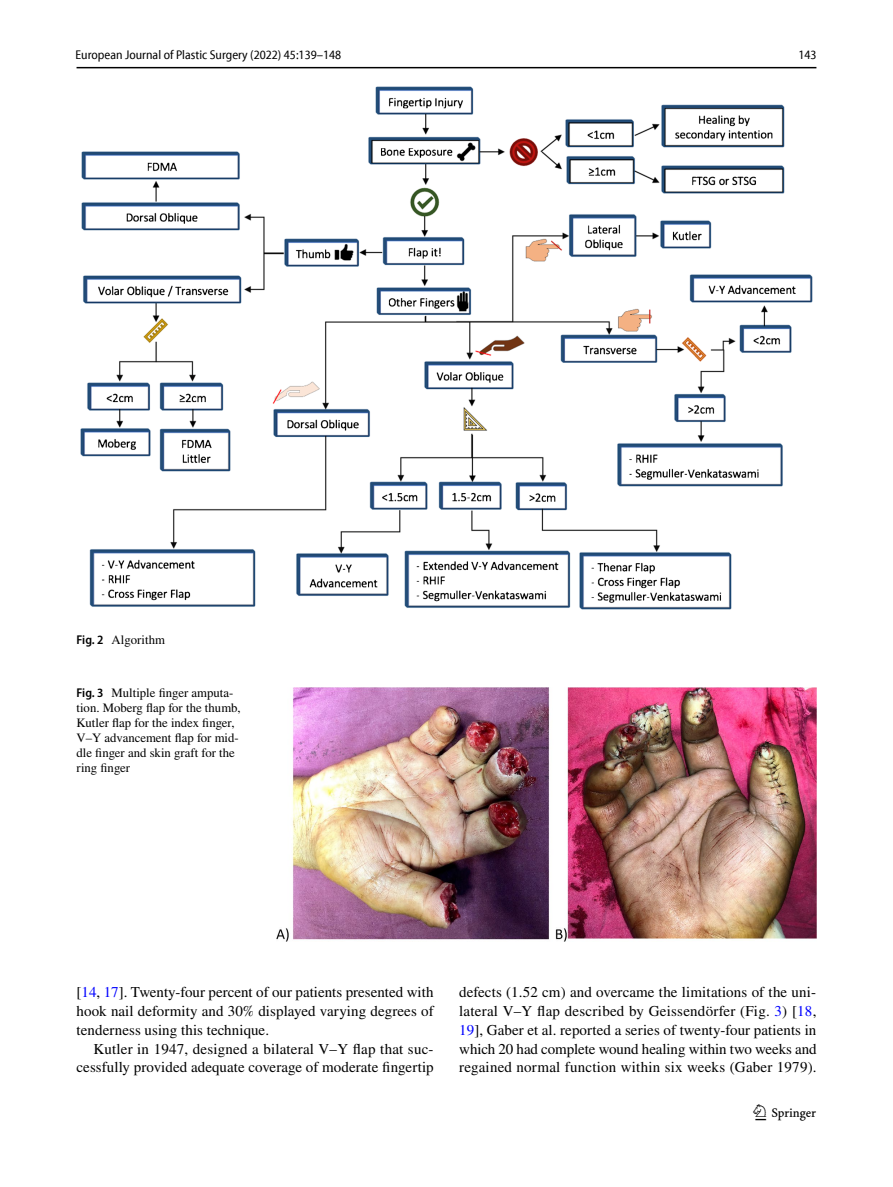
<style>
.page{position:relative;width:893px;height:1187px;background:#fff}
.page>*{position:absolute;margin:0;border:0;box-sizing:border-box;transform-origin:0 0}
.t1{font:22.5px "Springnew Regular 3";color:#000}
.t2{font:15px/18.8px "STIX";letter-spacing:.005em;color:#000;text-align:justify}
.t3{font:12.75px/15px "STIX";color:#000}
.t4{font:semi-condensed 12.75px "Myriad Pro Unic";color:#000}
.s1{font-family:"Myriad Pro";font-weight:600;font-stretch:semi-condensed}
.s2{color:#00f}
</style>
<div class="page">
<hr style="left:77px;top:67px;width:739px;height:1px;background:#000">
<img style="left:81px;top:87px;width:731px;height:522px">
<img style="left:276px;top:687px;width:540px;height:254px">
<p class="t4" style="left:76px;top:50px;width:267px">European Journal of Plastic Surgery (2022) 45:139–148</p>
<p class="t4" style="left:798px;top:50px;width:20px">143</p>
<p class="t3" style="left:77px;top:633px;width:90px"><span class="s1">Fig. 2</span> Algorithm</p>
<p class="t3" style="left:77px;top:686px;width:166px"><span class="s1">Fig. 3</span> Multiple finger amputa&shy;tion. Moberg flap for the thumb,<br>Kutler flap for the index finger,<br>V–Y advancement flap for mid&shy;dle finger and skin graft for the ring finger</p>
<p class="t2" style="left:77px;top:983px;width:359px">[<span class="s2">14</span>, <span class="s2">17</span>]. Twenty-four percent of our patients presented with hook nail deformity and 30% displayed varying degrees of tenderness using this technique.</p>
<p class="t2" style="left:77px;top:1040px;width:359px;text-align:right">Kutler in 1947, designed a bilateral V–Y flap that suc&shy;cessfully provided adequate coverage of moderate fingertip</p>
<p class="t2" style="left:459px;top:983px;width:359px">defects (1.52 cm) and overcame the limitations of the uni&shy;lateral V–Y flap described by Geissendörfer (Fig. <span class="s2">3</span>) [<span class="s2">18</span>, <span class="s2">19</span>], Gaber et al. reported a series of twenty-four patients in which 20 had complete wound healing within two weeks and regained normal function within six weeks (Gaber 1979).</p>
<h1 class="t1" style="left:755px;top:1104px;width:62px">1 3</h1>
</div>
